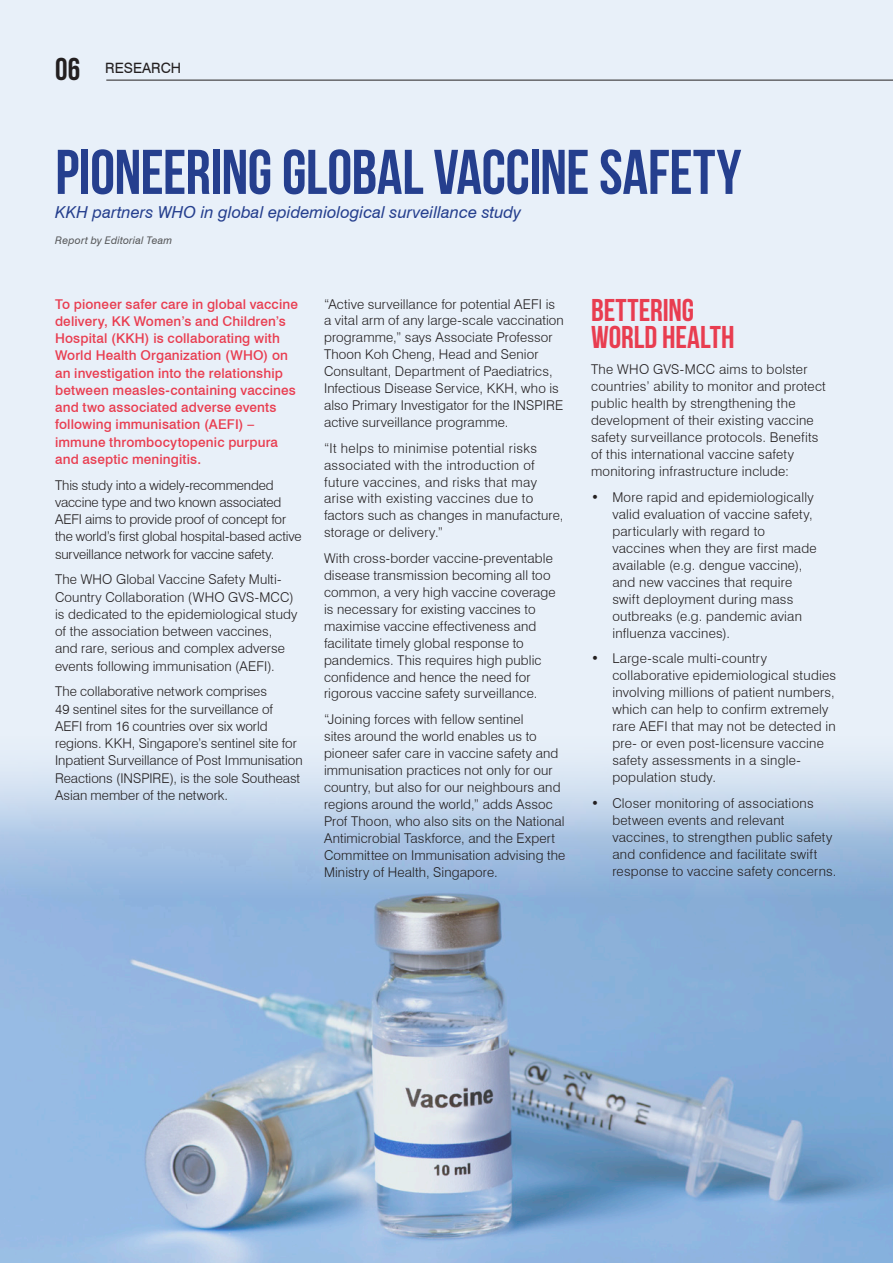
<style>
.page{position:relative;width:893px;height:1263px;background:#e8f0f9}
.page>*{position:absolute;margin:0;border:0;box-sizing:border-box;transform-origin:0 0}
.t1{font:63px "Bebas Neue";letter-spacing:-.01em;color:#253f8e}
.t2{font:31.5px/27px "Bebas Neue";color:#e83d50}
.t3{font:italic 16.5px "Swiss 721 BT";color:#253f8e}
.t4{font:14.25px "Swiss 721 BT";color:#231f20}
.t5{font:300 13.5px/17px "Swiss 721 BT";letter-spacing:.01em;color:#231f20}
.t6{font:500 13.5px/17.2px "Swiss 721 BT";letter-spacing:.01em;color:#e83d50}
.t7{font:300 13.5px/17.2px "Swiss 721 BT";letter-spacing:-.01em;color:#231f20}
.t8{font:italic 10.5px "Swiss 721 BT";letter-spacing:.02em;color:#57585a}
.s1{font-family:"Bebas Neue";font-size:31.5px}
</style>
<div class="page">
<hr style="left:106px;top:80px;width:787px;height:1px;background:#231f20">
<img style="left:0;top:765px;width:893px;height:498px">
<p class="t4" style="left:55px;top:60px;width:127px"><span class="s1">06</span> RESEARCH</p>
<p class="t1" style="left:55px;top:138px;width:688px">PIONEERING GLOBAL VACCINE SAFETY</p>
<p class="t3" style="left:55px;top:202px;width:467px">KKH partners WHO in global epidemiological surveillance study</p>
<p class="t8" style="left:55px;top:234px;width:119px">Report by Editorial Team</p>
<p class="t6" style="left:55px;top:295px;width:244px">To pioneer safer care in global vaccine delivery, KK Women’s and Children’s Hospital (KKH) is collaborating with World Health Organization (WHO) on an investigation into the relationship between measles-containing vaccines and two associated adverse events following immunisation (AEFI) – immune thrombocytopenic purpura and aseptic meningitis.</p>
<p class="t7" style="left:55px;top:476px;width:248px">This study into a widely-recommended vaccine type and two known associated AEFI aims to provide proof of concept for the world’s first global hospital-based active surveillance network for vaccine safety.</p>
<p class="t5" style="left:55px;top:571px;width:244px">The WHO Global Vaccine Safety Multi-Country Collaboration (WHO GVS-MCC) is dedicated to the epidemiological study of the association between vaccines, and rare, serious and complex adverse events following immunisation (AEFI).</p>
<p class="t5" style="left:55px;top:683px;width:249px">The collaborative network comprises<br>49 sentinel sites for the surveillance of AEFI from 16 countries over six world regions. KKH, Singapore’s sentinel site for Inpatient Surveillance of Post Immunisation Reactions (INSPIRE), is the sole Southeast Asian member of the network.</p>
<p class="t5" style="left:324px;top:295px;width:241px">“Active surveillance for potential AEFI is a vital arm of any large-scale vaccination programme,” says Associate Professor Thoon Koh Cheng, Head and Senior Consultant, Department of Paediatrics, Infectious Disease Service, KKH, who is also Primary Investigator for the INSPIRE active surveillance programme.</p>
<p class="t5" style="left:324px;top:439px;width:241px">“It helps to minimise potential risks associated with the introduction of future vaccines, and risks that may arise with existing vaccines due to factors such as changes in manufacture, storage or delivery.”</p>
<p class="t5" style="left:324px;top:549px;width:233px">With cross-border vaccine-preventable disease transmission becoming all too common, a very high vaccine coverage is necessary for existing vaccines to maximise vaccine effectiveness and facilitate timely global response to pandemics. This requires high public confidence and hence the need for rigorous vaccine safety surveillance.</p>
<p class="t5" style="left:324px;top:710px;width:243px">“Joining forces with fellow sentinel<br>sites around the world enables us to pioneer safer care in vaccine safety and immunisation practices not only for our country, but also for our neighbours and regions around the world,” adds Assoc Prof Thoon, who also sits on the National Antimicrobial Taskforce, and the Expert Committee on Immunisation advising the Ministry of Health, Singapore.</p>
<p class="t2" style="left:591px;top:297px;width:145px">BETTERING<br>WORLD HEALTH</p>
<p class="t5" style="left:591px;top:360px;width:236px">The WHO GVS-MCC aims to bolster countries’ ability to monitor and protect public health by strengthening the development of their existing vaccine safety surveillance protocols. Benefits of this international vaccine safety monitoring infrastructure include:</p>
<p class="t5" style="left:612px;top:488px;width:206px;text-indent:-21px">• More rapid and epidemiologically valid evaluation of vaccine safety, particularly with regard to vaccines when they are first made available (e.g. dengue vaccine), and new vaccines that require swift deployment during mass outbreaks (e.g. pandemic avian influenza vaccines).</p>
<p class="t5" style="left:612px;top:650px;width:225px;text-indent:-21px">• Large-scale multi-country collaborative epidemiological studies involving millions of patient numbers, which can help to confirm extremely rare AEFI that may not be detected in pre- or even post-licensure vaccine safety assessments in a single&shy;population study.</p>
<p class="t5" style="left:612px;top:794px;width:226px;text-indent:-21px">• Closer monitoring of associations between events and relevant vaccines, to strengthen public safety and confidence and facilitate swift response to vaccine safety concerns.</p>
</div>
